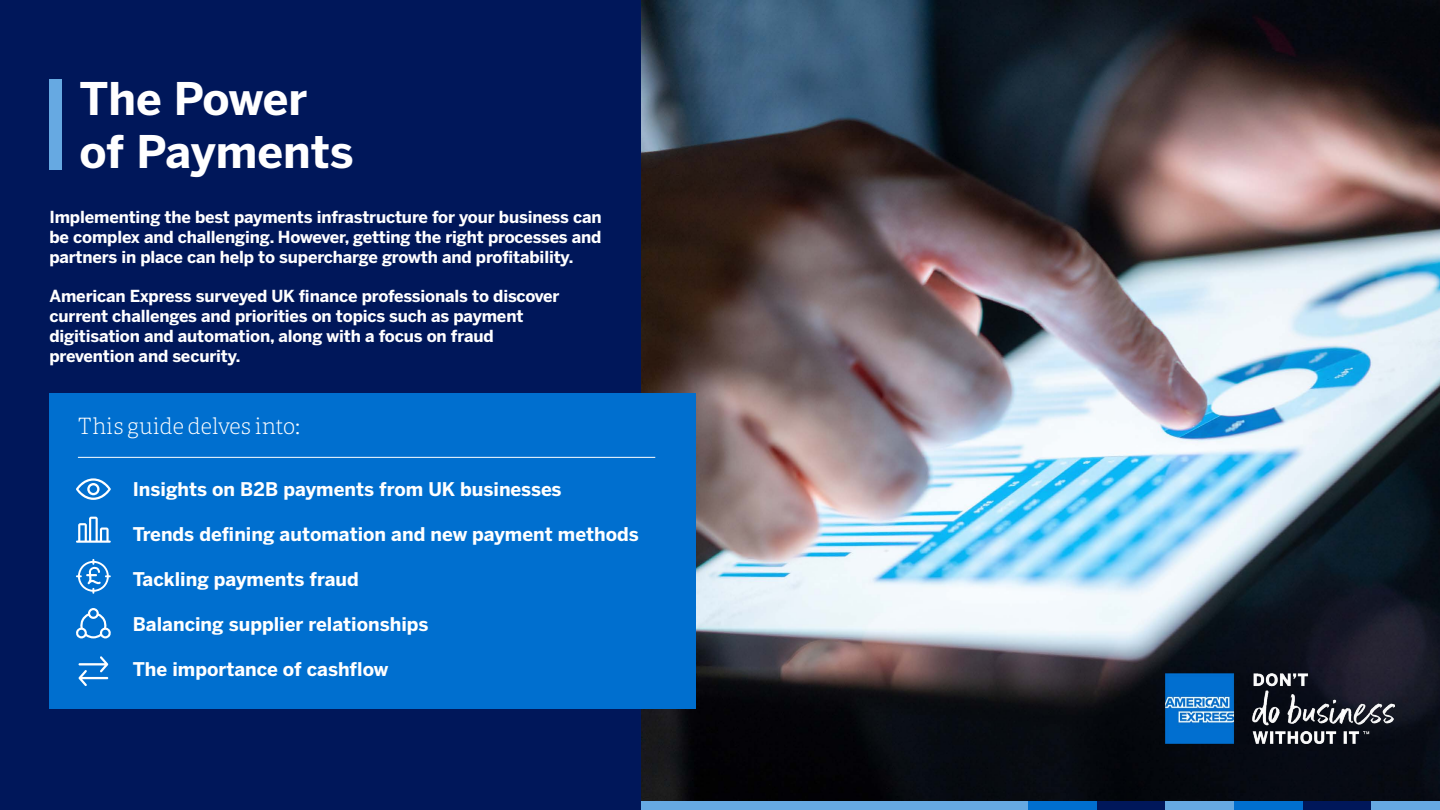
<style>
.page{position:relative;width:1440px;height:810px;background:#fff}
.page>*{position:absolute;margin:0;border:0;box-sizing:border-box;transform-origin:0 0}
.t1{font:700 44.7px/53.6px "Benton Sans";color:#fff}
.t2{font:22.5px "Portada Th";color:#fff}
.t3{font:700 18.75px "Benton Sans";color:#fff}
.t4{font:700 16.5px/19.8px "Benton Sans";letter-spacing:-.01em;color:#fff;text-align:justify}
</style>
<div class="page">
<img style="left:640px;top:1px;width:800px;height:801px">
<div style="left:1165px;top:802px;width:69px;height:8px;background:#66a9e2"></div>
<div style="left:1371px;top:802px;width:69px;height:8px;background:#66a9e2"></div>
<div style="left:640px;top:802px;width:424px;height:8px;background:#66a9e2"></div>
<div style="left:1096px;top:802px;width:69px;height:8px;background:#00175a"></div>
<div style="left:1303px;top:802px;width:68px;height:8px;background:#00175a"></div>
<div style="left:1028px;top:802px;width:68px;height:8px;background:#006fcf"></div>
<div style="left:1234px;top:802px;width:69px;height:8px;background:#006fcf"></div>
<div style="left:0;top:0;width:640px;height:810px;background:#00175a"></div>
<div style="left:50px;top:393px;width:646px;height:316px;background:#006fcf"></div>
<hr style="left:78px;top:457px;width:577px;height:1px;background:#fff">
<svg style="left:76px;top:478px;width:35px;height:22px"></svg>
<svg style="left:76px;top:517px;width:35px;height:26px"></svg>
<svg style="left:76px;top:608px;width:35px;height:30px"></svg>
<svg style="left:76px;top:559px;width:35px;height:35px"></svg>
<svg style="left:79px;top:656px;width:29px;height:30px"></svg>
<div style="left:50px;top:80px;width:12px;height:90px;background:#66a9e2"></div>
<img style="left:1165px;top:674px;width:230px;height:69px">
<h1 class="t1" style="left:80px;top:71px;width:276px">The Power of Payments</h1>
<p class="t4" style="left:50px;top:207px;width:554px">Implementing the best payments infrastructure for your business can be complex and challenging. However, getting the right processes and partners in place can help to supercharge growth and profitability.</p>
<p class="t4" style="left:50px;top:286px;width:512px;text-align:left">American Express surveyed UK finance professionals to discover current challenges and priorities on topics such as payment digitisation and automation, along with a focus on fraud prevention and security.</p>
<h2 class="t2" style="left:78px;top:411px;width:224px">This guide delves into:</h2>
<p class="t3" style="left:133px;top:478px;width:430px">Insights on B2B payments from UK businesses</p>
<p class="t3" style="left:133px;top:523px;width:508px">Trends defining automation and new payment methods</p>
<p class="t3" style="left:133px;top:568px;width:228px">Tackling payments fraud</p>
<p class="t3" style="left:133px;top:613px;width:297px">Balancing supplier relationships</p>
<p class="t3" style="left:133px;top:658px;width:257px">The importance of cashflow</p>
</div>
